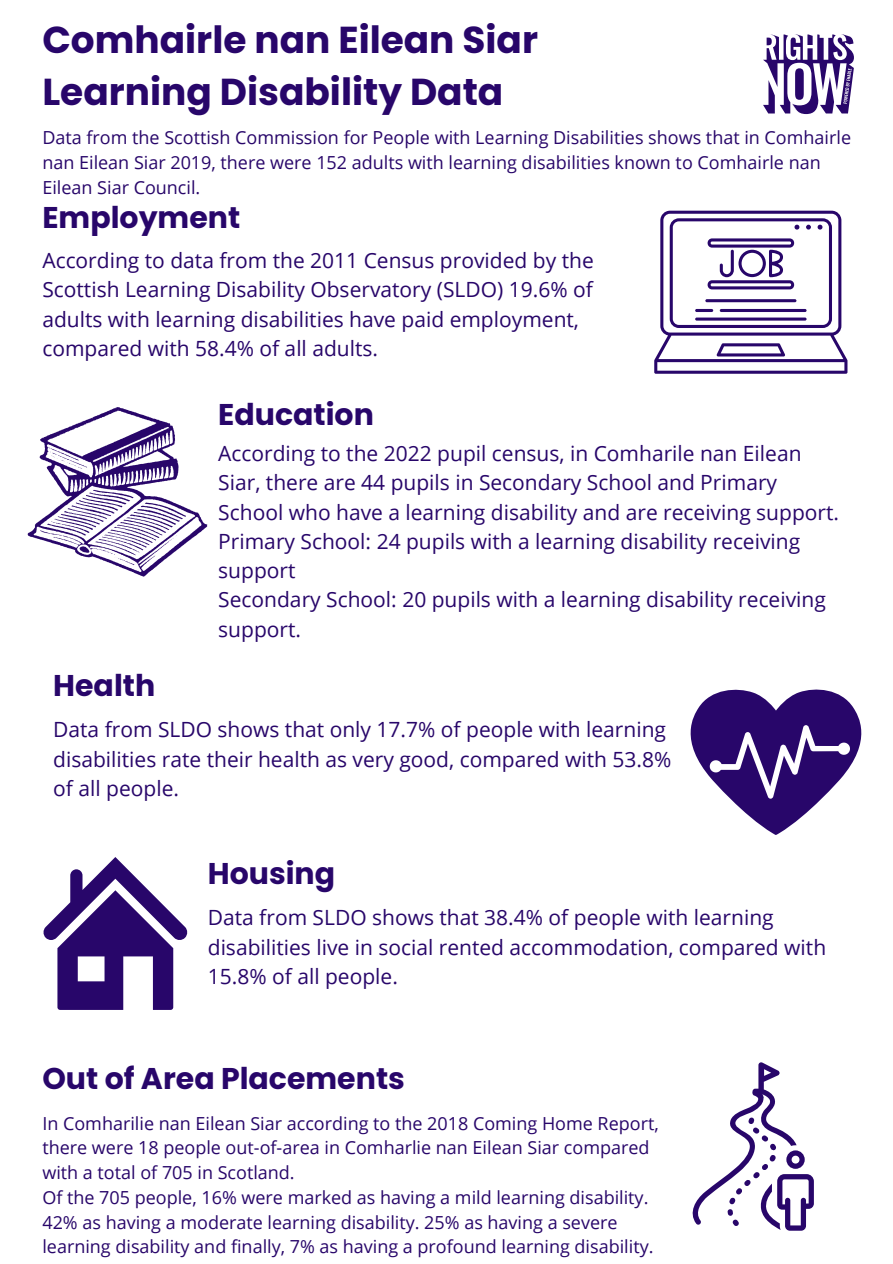
<style>
.page{position:relative;width:893px;height:1264px;background:#fff}
.page>*{position:absolute;margin:0;border:0;box-sizing:border-box;transform-origin:0 0}
.t1{font:700 37.5px "Poppins";color:#28066a}
.t2{font:700 30px "Poppins";color:#28066a}
.t3{font:21px/29.2px "Open Sans";color:#28066a}
.t4{font:18px/24.8px "Open Sans";color:#28066a}
</style>
<div class="page">
<svg style="left:654px;top:211px;width:193px;height:163px"></svg>
<svg style="left:28px;top:407px;width:179px;height:170px"></svg>
<svg style="left:690px;top:689px;width:172px;height:146px"></svg>
<svg style="left:43px;top:857px;width:145px;height:152px"></svg>
<svg style="left:692px;top:1062px;width:121px;height:168px"></svg>
<svg style="left:763px;top:34px;width:90px;height:80px"></svg>
<p class="t1" style="left:42px;top:14px;width:497px">Comhairle nan Eilean Siar</p>
<p class="t1" style="left:42px;top:65px;width:462px">Learning Disability Data</p>
<p class="t4" style="left:42px;top:125px;width:810px">Data from the Scottish Commission for People with Learning Disabilities shows that in Comhairle nan Eilean Siar 2019, there were 152 adults with learning disabilities known to Comhairle nan<br>Eilean Siar Council.</p>
<p class="t2" style="left:42px;top:197px;width:199px">Employment</p>
<p class="t3" style="left:42px;top:245px;width:553px">According to data from the 2011 Census provided by the Scottish Learning Disability Observatory (SLDO) 19.6% of adults with learning disabilities have paid employment, compared with 58.4% of all adults.</p>
<p class="t2" style="left:218px;top:393px;width:157px">Education</p>
<p class="t3" style="left:218px;top:438px;width:622px">According to the 2022 pupil census, in Comharile nan Eilean<br>Siar, there are 44 pupils in Secondary School and Primary<br>School who have a learning disability and are receiving support.</p>
<p class="t3" style="left:218px;top:526px;width:583px">Primary School: 24 pupils with a learning disability receiving support</p>
<p class="t3" style="left:218px;top:584px;width:609px">Secondary School: 20 pupils with a learning disability receiving support.</p>
<p class="t2" style="left:53px;top:664px;width:103px">Health</p>
<p class="t3" style="left:53px;top:714px;width:619px">Data from SLDO shows that only 17.7% of people with learning disabilities rate their health as very good, compared with 53.8% of all people.</p>
<p class="t2" style="left:208px;top:852px;width:129px">Housing</p>
<p class="t3" style="left:208px;top:902px;width:619px">Data from SLDO shows that 38.4% of people with learning disabilities live in social rented accommodation, compared with<br>15.8% of all people.</p>
<p class="t2" style="left:42px;top:1057px;width:364px">Out of Area Placements</p>
<p class="t4" style="left:42px;top:1110px;width:618px">In Comharilie nan Eilean Siar according to the 2018 Coming Home Report, there were 18 people out-of-area in Comharlie nan Eilean Siar compared with a total of 705 in Scotland.</p>
<p class="t4" style="left:42px;top:1184px;width:612px">Of the 705 people, 16% were marked as having a mild learning disability.<br>42% as having a moderate learning disability. 25% as having a severe learning disability and finally, 7% as having a profound learning disability.</p>
</div>
